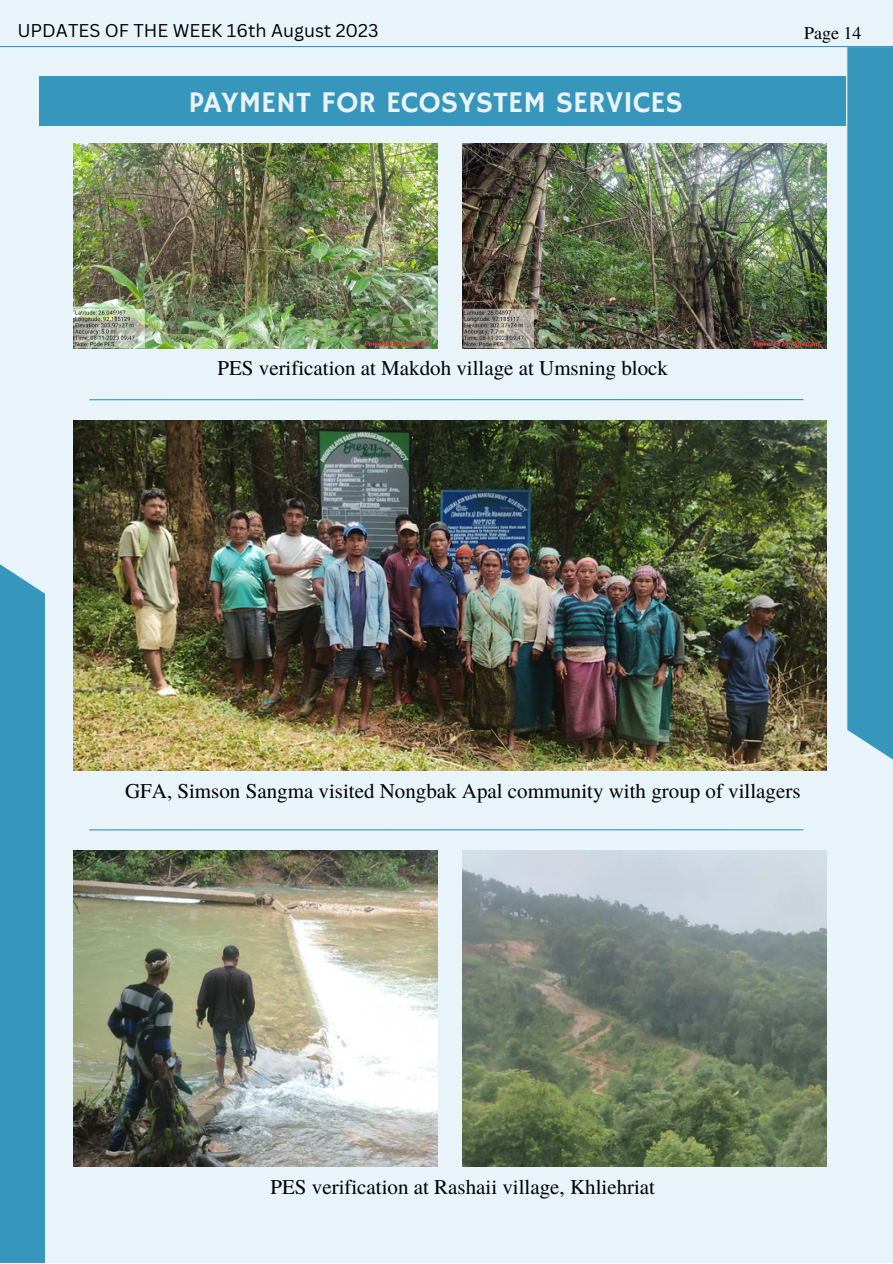
<style>
.page{position:relative;width:893px;height:1264px;background:#fff}
.page>*{position:absolute;margin:0;border:0;box-sizing:border-box;transform-origin:0 0}
.t1{font:30px "Hammersmith One";color:#e8f3fa}
.t2{font:21px "Te X Gyre Termes";color:#000}
.t3{font:18px "Canva Sans";color:#000}
.t4{font:18px "Te X Gyre Termes";color:#000}
</style>
<div class="page">
<div style="left:0;top:0;width:892px;height:1262px;background:#e8f3fa"></div>
<hr style="left:0;top:46px;width:892px;height:1px;background:#3796bc">
<div style="left:40px;top:76px;width:805px;height:49px;background:#3796bc"></div>
<div style="left:0;top:564px;width:45px;height:698px;background:#3796bc"></div>
<div style="left:847px;top:47px;width:45px;height:712px;background:#3796bc"></div>
<hr style="left:89px;top:399px;width:714px;height:1px;background:#3796bc">
<img style="left:463px;top:143px;width:363px;height:205px">
<img style="left:74px;top:143px;width:363px;height:205px">
<img style="left:74px;top:420px;width:752px;height:350px">
<hr style="left:89px;top:829px;width:714px;height:1px;background:#3796bc">
<img style="left:74px;top:850px;width:363px;height:316px">
<img style="left:463px;top:850px;width:363px;height:316px">
<p class="t3" style="left:17px;top:18px;width:362px">UPDATES OF THE WEEK 16th August 2023</p>
<p class="t4" style="left:804px;top:20px;width:59px">Page 14</p>
<p class="t1" style="left:189px;top:85px;width:496px">PAYMENT FOR ECOSYSTEM SERVICES</p>
<p class="t2" style="left:217px;top:353px;width:452px">PES verification at Makdoh village at Umsning block</p>
<p class="t2" style="left:125px;top:776px;width:677px">GFA, Simson Sangma visited Nongbak Apal community with group of villagers</p>
<p class="t2" style="left:270px;top:1172px;width:386px">PES verification at Rashaii village, Khliehriat</p>
</div>
